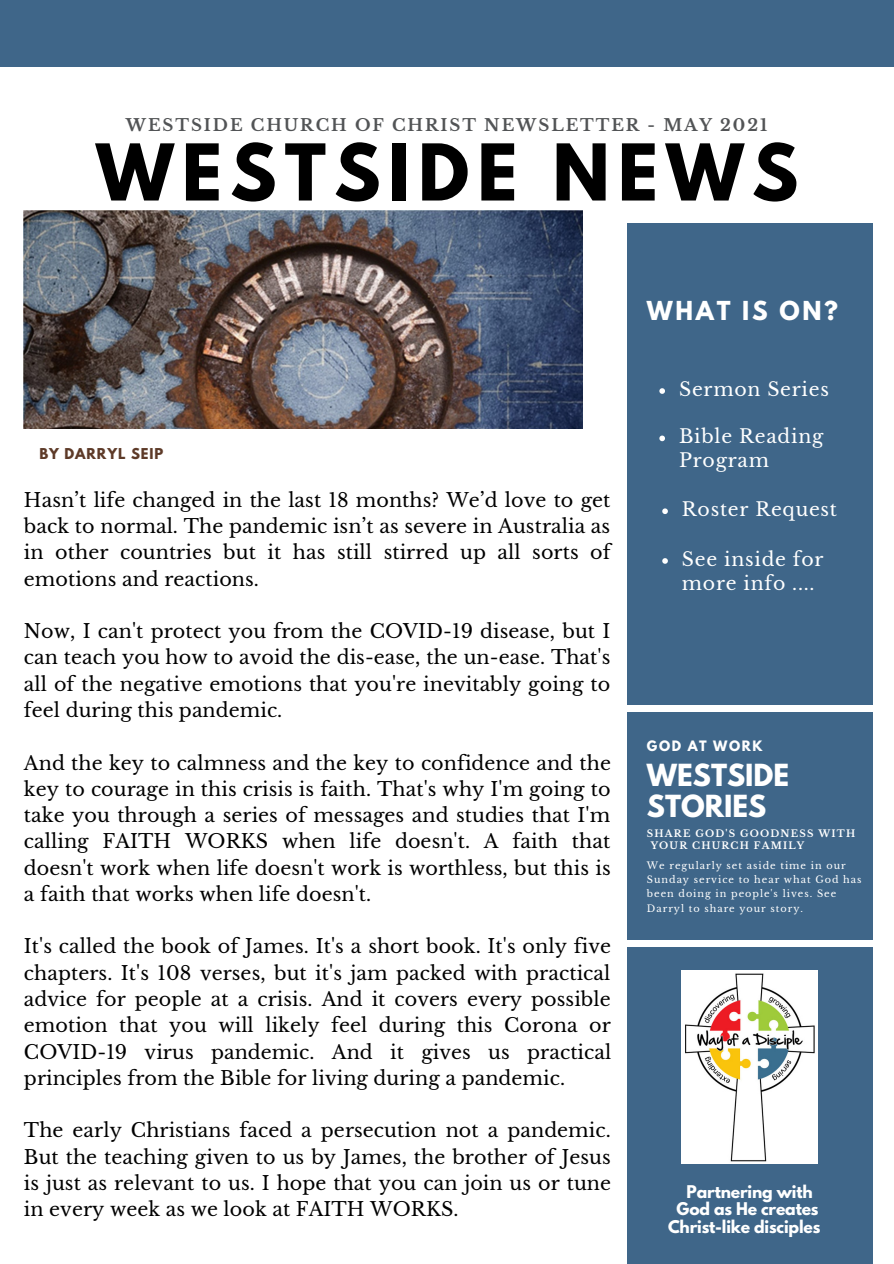
<style>
.page{position:relative;width:894px;height:1264px;background:#fff}
.page>*{position:absolute;margin:0;border:0;box-sizing:border-box;transform-origin:0 0}
.t1{font:700 69.3px "League Spartan";letter-spacing:.115em;color:#000}
.t2{font:700 27px "League Spartan";color:#fff}
.t3{font:700 23.1px "League Spartan";letter-spacing:.115em;color:#fff}
.t4{font:19.05px/26.2px "Libre Baskerville";letter-spacing:.005em;color:#000;text-align:justify}
.t5{font:18.9px/23.7px "Libre Baskerville";letter-spacing:.04em;color:#fff}
.t6{font:700 16.5px "Libre Baskerville";letter-spacing:.115em;color:#525456}
.t7{font:700 15.45px/17.4px "League Spartan";letter-spacing:-.01em;color:#fff;text-align:center}
.t8{font:700 13.2px "League Spartan";letter-spacing:.07em;color:#5d3a28}
.t9{font:700 12.75px "League Spartan";letter-spacing:.12em;color:#fff}
.t10{font:700 9.75px "Libre Baskerville";letter-spacing:.12em;color:#fff}
.t11{font:9.6px/14.2px "Libre Baskerville";letter-spacing:.1em;color:#fff}
</style>
<div class="page">
<div style="left:0;top:0;width:893px;height:67px;background:#3f6689"></div>
<div style="left:626px;top:223px;width:246px;height:1040px;background:#3f6689"></div>
<img style="left:681px;top:970px;width:136px;height:192px">
<svg style="left:659px;top:388px;width:5px;height:6px"></svg>
<svg style="left:659px;top:435px;width:5px;height:6px"></svg>
<svg style="left:662px;top:508px;width:5px;height:6px"></svg>
<svg style="left:662px;top:558px;width:5px;height:6px"></svg>
<img style="left:24px;top:211px;width:558px;height:217px">
<div style="left:611px;top:704px;width:261px;height:7px;background:#fff"></div>
<div style="left:624px;top:940px;width:261px;height:7px;background:#fff"></div>
<p class="t6" style="left:126px;top:115px;width:642px">WESTSIDE CHURCH OF CHRIST NEWSLETTER - MAY 2021</p>
<p class="t1" style="left:96px;top:138px;width:703px">WESTSIDE NEWS</p>
<p class="t8" style="left:39px;top:447px;width:125px">BY DARRYL SEIP</p>
<p class="t4" style="left:24px;top:487px;width:588px">Hasn’t life changed in the last 18 months? We’d love to get back to normal. The pandemic isn’t as severe in Australia as in other countries but it has still stirred up all sorts of emotions and reactions.</p>
<p class="t4" style="left:24px;top:618px;width:587px">Now, I can't protect you from the COVID-19 disease, but I can teach you how to avoid the dis-ease, the un-ease. That's all of the negative emotions that you're inevitably going to feel during this pandemic.</p>
<p class="t4" style="left:24px;top:749px;width:588px">And the key to calmness and the key to confidence and the key to courage in this crisis is faith. That's why I'm going to take you through a series of messages and studies that I'm calling FAITH WORKS when life doesn't. A faith that doesn't work when life doesn't work is worthless, but this is a faith that works when life doesn't.</p>
<p class="t4" style="left:24px;top:933px;width:588px">It's called the book of James. It's a short book. It's only five chapters. It's 108 verses, but it's jam packed with practical advice for people at a crisis. And it covers every possible emotion that you will likely feel during this Corona or COVID-19 virus pandemic. And it gives us practical principles from the Bible for living during a pandemic.</p>
<p class="t4" style="left:24px;top:1117px;width:588px">The early Christians faced a persecution not a pandemic.<br>But the teaching given to us by James, the brother of Jesus is just as relevant to us. I hope that you can join us or tune in every week as we look at FAITH WORKS.</p>
<p class="t3" style="left:646px;top:299px;width:192px">WHAT IS ON?</p>
<p class="t5" style="left:679px;top:377px;width:151px">Sermon Series</p>
<p class="t5" style="left:679px;top:425px;width:146px">Bible Reading<br>Program</p>
<p class="t5" style="left:681px;top:498px;width:157px">Roster Request</p>
<p class="t5" style="left:681px;top:547px;width:143px">See inside for more info ....</p>
<p class="t9" style="left:646px;top:740px;width:117px">GOD AT WORK</p>
<p class="t2" style="left:646px;top:761px;width:144px">WESTSIDE</p>
<p class="t2" style="left:646px;top:792px;width:121px">STORIES</p>
<p class="t10" style="left:646px;top:827px;width:210px">SHARE GOD'S GOODNESS WITH</p>
<p class="t10" style="left:650px;top:840px;width:155px">YOUR CHURCH FAMILY</p>
<p class="t11" style="left:646px;top:858px;width:216px">We regularly set aside time in our<br>Sunday service to hear what God has been doing in people's lives. See<br>Darryl to share your story.</p>
<p class="t7" style="left:676px;top:1184px;width:143px">Partnering with<br>God as He creates</p>
<p class="t7" style="left:667px;top:1219px;width:154px">Christ-like disciples</p>
</div>
